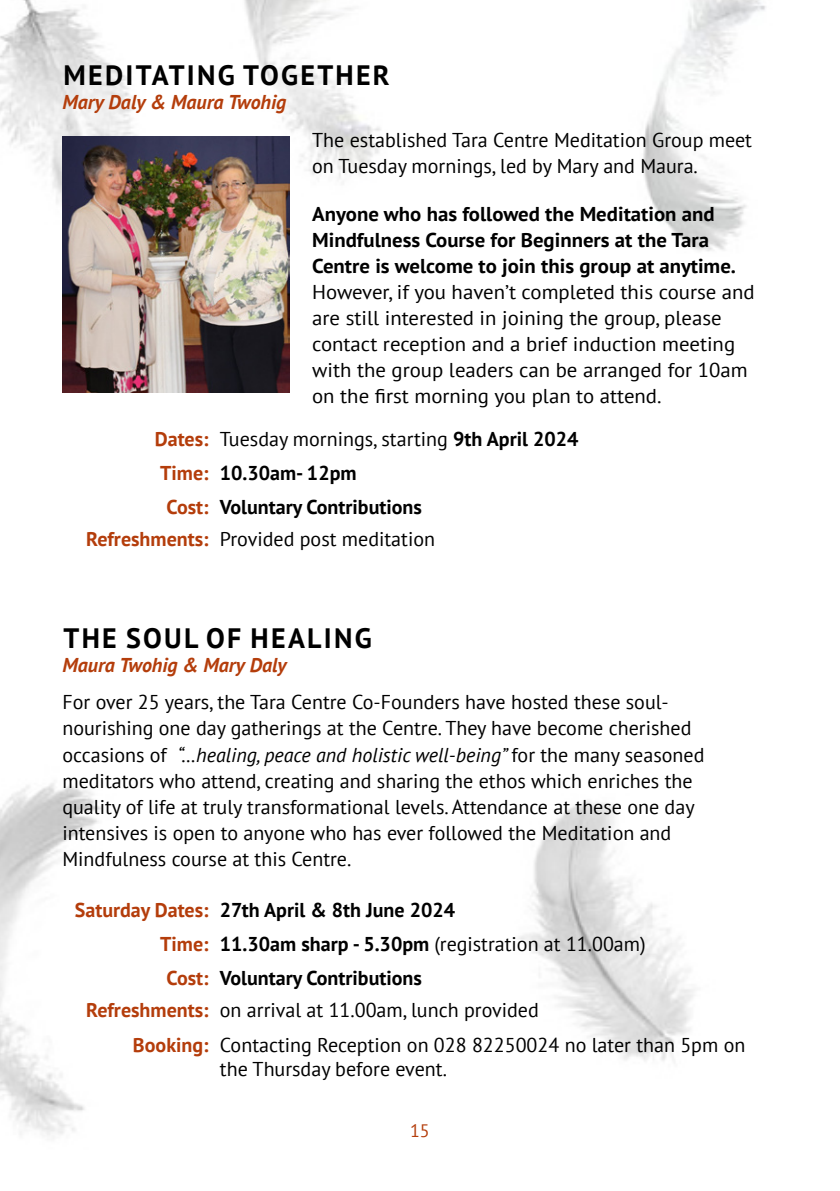
<style>
.page{position:relative;width:840px;height:1191px;background:#fff}
.page>*{position:absolute;margin:0;border:0;box-sizing:border-box;transform-origin:0 0}
.t1{font:700 28px "PT Sans";letter-spacing:.08em;color:#000}
.t2{font:20px/26px "PT Sans";color:#000}
.t3{font:20px/26px "PT Sans";color:#000;scale:1.04 1}
.t4{font:700 20px/26px "PT Sans";color:#000;scale:1.04 1}
.t5{font:700 20px "PT Sans";color:#000}
.t6{font:italic 700 20px "PT Sans";color:#b43d0b}
.t7{font:18px "PT Sans";color:#b43d0b}
.s1{font-weight:700;color:#b43d0b}
.s2{font-weight:700}
.s3{color:#b43d0b}
.s4{font-style:italic}
</style>
<div class="page">
<img style="left:0;top:0;width:766px;height:1135px">
<img style="left:62px;top:136px;width:227px;height:257px">
<h1 class="t1" style="left:63px;top:57px;width:327px">MEDITATING TOGETHER</h1>
<p class="t6" style="left:62px;top:89px;width:225px">Mary Daly &amp; Maura Twohig</p>
<p class="t2" style="left:312px;top:126px;width:441px">The established Tara Centre Meditation Group meet on Tuesday mornings, led by Mary and Maura.</p>
<p class="t4" style="left:312px;top:201px;width:409px">Anyone who has followed the Meditation and<br>Mindfulness Course for Beginners at the Tara<br>Centre is welcome to join this group at anytime.</p>
<p class="t3" style="left:312px;top:279px;width:427px">However, if you haven’t completed this course and are still interested in joining the group, please contact reception and a brief induction meeting with the group leaders can be arranged for 10am on the first morning you plan to attend.</p>
<p class="t2" style="left:155px;top:425px;width:425px"><span class="s1">Dates:</span> Tuesday mornings, starting <span class="s2">9th April 2024</span></p>
<p class="t5" style="left:160px;top:459px;width:198px"><span class="s3">Time:</span> 10.30am- 12pm</p>
<p class="t5" style="left:166px;top:493px;width:257px"><span class="s3">Cost:</span> Voluntary Contributions</p>
<p class="t2" style="left:86px;top:525px;width:350px"><span class="s1">Refreshments:</span> Provided post meditation</p>
<h1 class="t1" style="left:63px;top:620px;width:309px">THE SOUL OF HEALING</h1>
<p class="t6" style="left:62px;top:652px;width:225px">Maura Twohig &amp; Mary Daly</p>
<p class="t2" style="left:62px;top:689px;width:643px">For over 25 years, the Tara Centre Co-Founders have hosted these soul&shy;nourishing one day gatherings at the Centre. They have become cherished occasions of <span class="s4">“…healing, peace and holistic well-being”</span> for the many seasoned meditators who attend, creating and sharing the ethos which enriches the quality of life at truly transformational levels. Attendance at these one day intensives is open to anyone who has ever followed the Meditation and Mindfulness course at this Centre.</p>
<p class="t5" style="left:75px;top:897px;width:381px"><span class="s3">Saturday Dates:</span> 27th April &amp; 8th June 2024</p>
<p class="t2" style="left:160px;top:930px;width:487px"><span class="s1">Time:</span> <span class="s2">11.30am sharp - 5.30pm</span> (registration at 11.00am)</p>
<p class="t5" style="left:166px;top:965px;width:257px"><span class="s3">Cost:</span> Voluntary Contributions</p>
<p class="t2" style="left:133px;top:992px;width:613px;line-height:34.8px;text-indent:-47px"><span class="s1">Refreshments:</span> on arrival at 11.00am, lunch provided<br><span class="s1">Booking:</span> Contacting Reception on 028 82250024 no later than 5pm on</p>
<p class="t2" style="left:220px;top:1055px;width:229px">the Thursday before event.</p>
<p class="t7" style="left:410px;top:1119px;width:21px">15</p>
</div>
